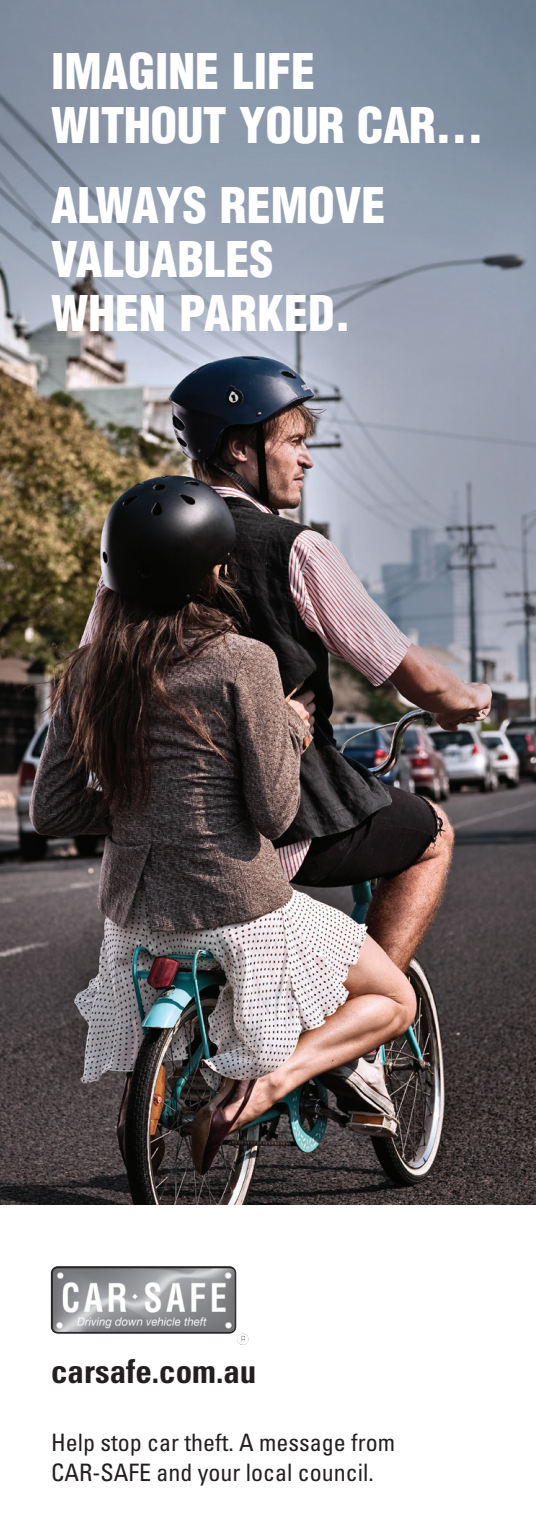
<style>
.page{position:relative;width:536px;height:1531px;background:#fff}
.page>*{position:absolute;margin:0;border:0;box-sizing:border-box;transform-origin:0 0}
.t1{font:900 condensed 48px/54px "Helvetica";color:#fff}
.t2{font:700 condensed 33px "Univers";color:#231f20}
.t3{font:condensed 24px/30px "Univers";color:#231f20}
</style>
<div class="page">
<img style="left:0;top:0;width:536px;height:1204px">
<img style="left:51px;top:1266px;width:197px;height:79px">
<p class="t1" style="left:51px;top:44px;width:434px">IMAGINE LIFE<br>WITHOUT YOUR CAR…</p>
<p class="t1" style="left:51px;top:178px;width:336px">ALWAYS REMOVE<br>VALUABLES<br>WHEN PARKED.</p>
<p class="t2" style="left:51px;top:1350px;width:207px">carsafe.com.au</p>
<p class="t3" style="left:51px;top:1427px;width:345px">Help stop car theft. A message from<br>CAR-SAFE and your local council.</p>
</div>
